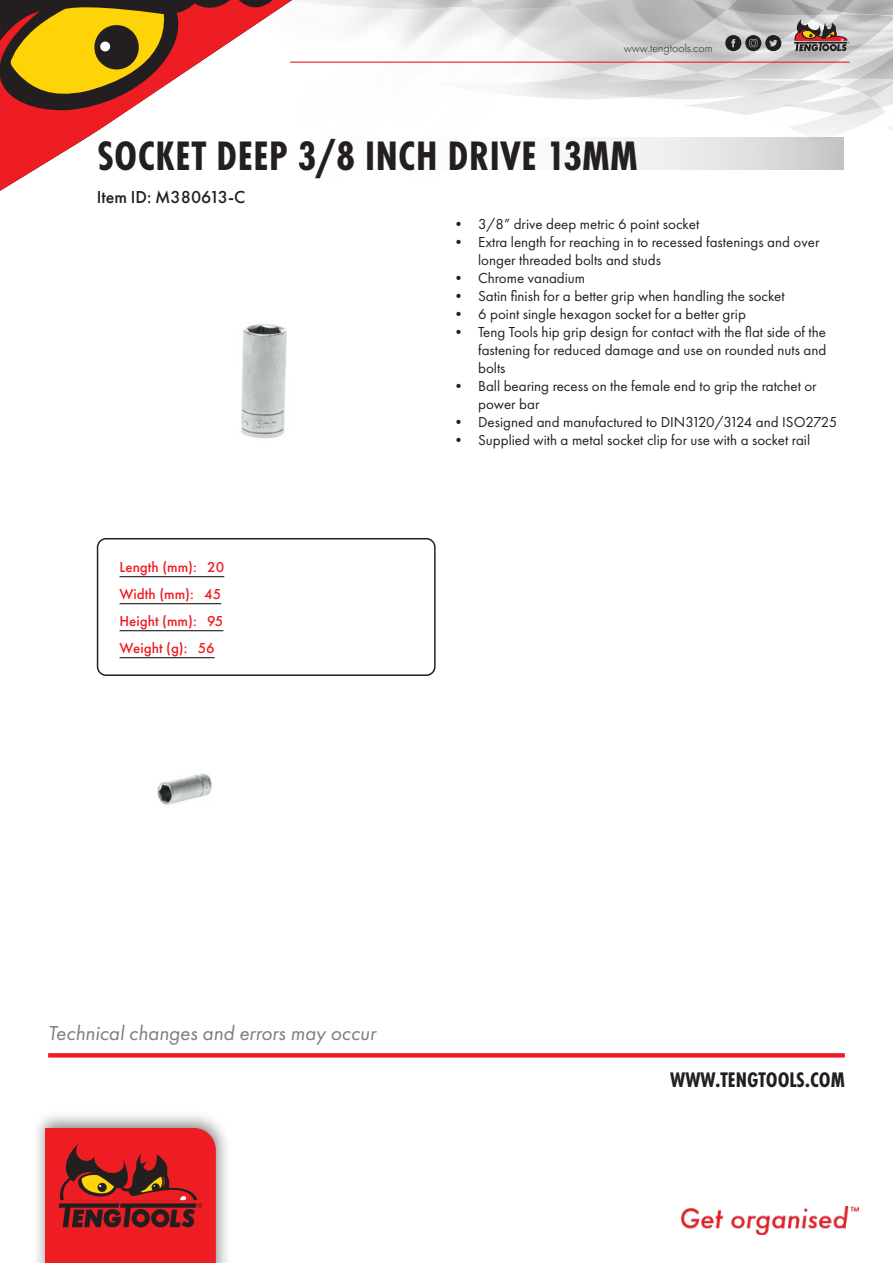
<style>
.page{position:relative;width:893px;height:1263px;background:#fff}
.page>*{position:absolute;margin:0;border:0;box-sizing:border-box;transform-origin:0 0}
.t1{font:700 42.75px "Futura PT Cond";letter-spacing:.01em;color:#231f20}
.t2{font:700 21.9px "Futura PT Cond";color:#231f20}
.t3{font:italic 21px "Futura PT";color:#7c7e81}
.t4{font:500 18px "Futura PT";color:#231f20}
.t5{font:15px/18px "Futura PT";color:#231f20}
.t6{font:500 15px/27px "Futura PT";color:#ee1d23}
.t7{font:300 12px "Futura PT";color:#231f20}
</style>
<div class="page">
<img style="left:589px;top:79px;width:94px;height:21px">
<img style="left:871px;top:98px;width:22px;height:14px">
<img style="left:844px;top:86px;width:49px;height:12px">
<img style="left:801px;top:80px;width:92px;height:6px">
<img style="left:840px;top:17px;width:53px;height:63px">
<img style="left:599px;top:16px;width:241px;height:66px">
<img style="left:476px;top:5px;width:251px;height:67px">
<img style="left:433px;top:0;width:195px;height:5px">
<img style="left:628px;top:0;width:99px;height:10px">
<img style="left:727px;top:0;width:113px;height:16px">
<img style="left:840px;top:0;width:53px;height:17px">
<hr style="left:290px;top:62px;width:559px;height:1px;background:#ee1d23">
<svg style="left:794px;top:19px;width:55px;height:32px;background:#947c76"></svg>
<svg style="left:725px;top:35px;width:56px;height:16px"></svg>
<img style="left:682px;top:1206px;width:176px;height:28px">
<div style="left:33px;top:1110px;width:198px;height:153px;background:#231f20;opacity:.54"></div>
<svg style="left:45px;top:1128px;width:171px;height:135px;background:#c72122"></svg>
<svg style="left:0;top:0;width:412px;height:191px"></svg>
<svg style="left:48px;top:1053px;width:797px;height:4px;background:#ee2329"></svg>
<svg style="left:97px;top:137px;width:747px;height:33px"></svg>
<img style="left:241px;top:324px;width:46px;height:115px">
<hr style="left:120px;top:576px;width:104px;height:1px;background:#231f20">
<hr style="left:120px;top:603px;width:101px;height:1px;background:#231f20">
<hr style="left:120px;top:630px;width:103px;height:1px;background:#231f20">
<hr style="left:120px;top:657px;width:95px;height:1px;background:#231f20">
<div style="left:97px;top:538px;width:339px;height:138px;border:2px solid #231f20;border-radius:9px"></div>
<img style="left:157px;top:773px;width:56px;height:32px">
<p class="t7" style="left:624px;top:41px;width:90px">www.tengtools.com</p>
<h1 class="t1" style="left:97px;top:131px;width:542px">SOCKET DEEP 3/8 INCH DRIVE 13MM</h1>
<p class="t4" style="left:97px;top:186px;width:150px">Item ID: M380613-C</p>
<p class="t5" style="left:451px;top:215px;width:250px">• 3/8” drive deep metric 6 point socket</p>
<p class="t5" style="left:478px;top:233px;width:343px;text-indent:-27px">• Extra length for reaching in to recessed fastenings and over longer threaded bolts and studs</p>
<p class="t5" style="left:451px;top:269px;width:135px">• Chrome vanadium</p>
<p class="t5" style="left:451px;top:287px;width:335px">• Satin finish for a better grip when handling the socket</p>
<p class="t5" style="left:451px;top:305px;width:296px">• 6 point single hexagon socket for a better grip</p>
<p class="t5" style="left:478px;top:323px;width:350px;text-align:justify;text-indent:-27px">• Teng Tools hip grip design for contact with the flat side of the fastening for reduced damage and use on rounded nuts and bolts</p>
<p class="t5" style="left:478px;top:377px;width:340px;text-indent:-27px">• Ball bearing recess on the female end to grip the ratchet or power bar</p>
<p class="t5" style="left:451px;top:413px;width:388px">• Designed and manufactured to DIN3120/3124 and ISO2725</p>
<p class="t5" style="left:451px;top:431px;width:361px">• Supplied with a metal socket clip for use with a socket rail</p>
<p class="t6" style="left:120px;top:554px;width:106px">Length (mm): 20<br>Width (mm): 45<br>Height (mm): 95<br>Weight (g): 56</p>
<h3 class="t3" style="left:48px;top:1021px;width:329px">Technical changes and errors may occur</h3>
<h2 class="t2" style="left:670px;top:1067px;width:176px">WWW.TENGTOOLS.COM</h2>
</div>
